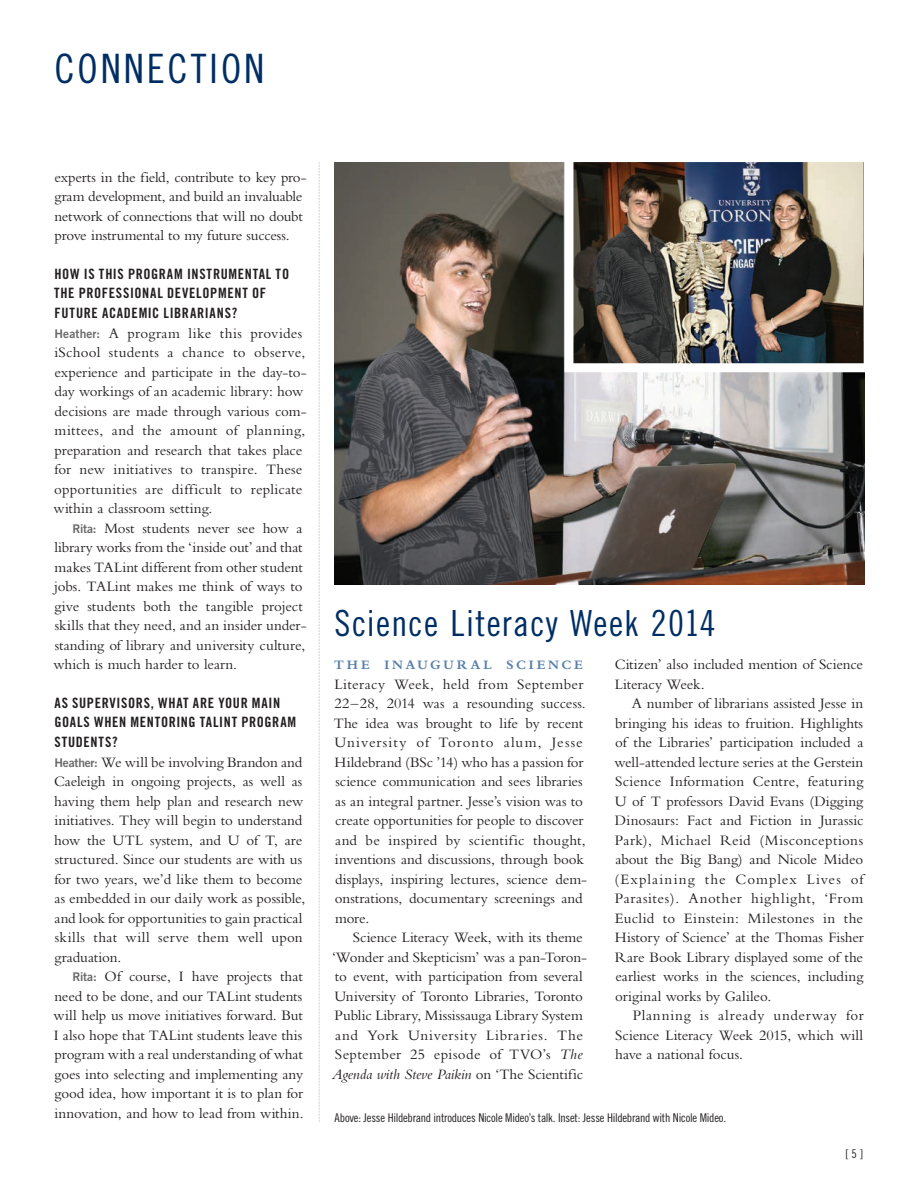
<style>
.page{position:relative;width:918px;height:1188px;background:#fff}
.page>*{position:absolute;margin:0;border:0;box-sizing:border-box;transform-origin:0 0}
.t1{font:40.5px "Trade Gothic LT Std Cn 18";letter-spacing:.07em;color:#002e64}
.t2{font:36px "Trade Gothic LT Std Cn 18";letter-spacing:.035em;color:#002e64}
.t3{font:15px/19.5px "Bembo";color:#231f20}
.t4{font:15px/19.5px "Bembo";letter-spacing:-.02em;color:#231f20}
.t5{font:14.25px/19.5px "Trade Gothic LT Std Bd Cn 20";letter-spacing:.05em;color:#231f20}
.t6{font:700 13.5px "Bembo";letter-spacing:.2em;color:#5980aa}
.t7{font:12px "Trade Gothic LT Std Cn 18";letter-spacing:-.02em;color:#231f20}
.s1{font-family:"Trade Gothic LT Std Bd 2";font-size:12px;color:#696a69}
.s2{font-style:italic}
</style>
<div class="page">
<svg style="left:319px;top:162px;width:1px;height:960px"></svg>
<img style="left:335px;top:162px;width:529px;height:423px">
<img style="left:564px;top:162px;width:300px;height:210px">
<h1 class="t1" style="left:54px;top:45px;width:211px">CONNECTION</h1>
<p class="t4" style="left:54px;top:167px;width:254px">experts in the field, contribute to key pro&shy;gram development, and build an invaluable network of connections that will no doubt prove instrumental to my future success.</p>
<p class="t5" style="left:54px;top:264px;width:237px">HOW IS THIS PROGRAM INSTRUMENTAL TO<br>THE PROFESSIONAL DEVELOPMENT OF<br>FUTURE ACADEMIC LIBRARIANS?</p>
<p class="t3" style="left:54px;top:323px;width:255px"><span class="s1">Heather:</span> A program like this provides iSchool students a chance to observe, experience and participate in the day-to&shy;day workings of an academic library: how decisions are made through various com&shy;mittees, and the amount of planning, preparation and research that takes place for new initiatives to transpire. These opportunities are difficult to replicate within a classroom setting.</p>
<p class="t3" style="left:54px;top:518px;width:255px;text-indent:19px"><span class="s1">Rita:</span> Most students never see how a library works from the ‘inside out’ and that makes TALint different from other student jobs. TALint makes me think of ways to give students both the tangible project skills that they need, and an insider under&shy;standing of library and university culture, which is much harder to learn.</p>
<p class="t5" style="left:54px;top:693px;width:243px">AS SUPERVISORS, WHAT ARE YOUR MAIN<br>GOALS WHEN MENTORING TALINT PROGRAM<br>STUDENTS?</p>
<p class="t3" style="left:54px;top:752px;width:253px"><span class="s1">Heather:</span> We will be involving Brandon and Caeleigh in ongoing projects, as well as having them help plan and research new initiatives. They will begin to understand how the UTL system, and U of T, are structured. Since our students are with us for two years, we’d like them to become as embedded in our daily work as possible, and look for opportunities to gain practical skills that will serve them well upon graduation.</p>
<p class="t3" style="left:54px;top:966px;width:252px;text-align:justify;text-indent:19px"><span class="s1">Rita:</span> Of course, I have projects that need to be done, and our TALint students will help us move initiatives forward. But I also hope that TALint students leave this program with a real understanding of what goes into selecting and implementing any good idea, how important it is to plan for innovation, and how to lead from within.</p>
<h2 class="t2" style="left:334px;top:602px;width:383px">Science Literacy Week 2014</h2>
<p class="t6" style="left:334px;top:658px;width:250px">THE INAUGURAL SCIENCE</p>
<p class="t3" style="left:334px;top:674px;width:255px">Literacy Week, held from September 22 – 28, 2014 was a resounding success.<br>The idea was brought to life by recent University of Toronto alum, Jesse Hildebrand (BSc ’14) who has a passion for science communication and sees libraries as an integral partner. Jesse’s vision was to create opportunities for people to discover and be inspired by scientific thought, inventions and discussions, through book displays, inspiring lectures, science dem&shy;onstrations, documentary screenings and more.</p>
<p class="t3" style="left:332px;top:928px;width:257px;text-indent:21px">Science Literacy Week, with its theme ‘Wonder and Skepticism’ was a pan-Toron&shy;to event, with participation from several University of Toronto Libraries, Toronto Public Library, Mississauga Library System and York University Libraries. The September 25 episode of TVO’s <span class="s2">The Agenda with Steve Paikin</span> on ‘The Scientific</p>
<p class="t3" style="left:615px;top:655px;width:250px">Citizen’ also included mention of Science<br>Literacy Week.</p>
<p class="t3" style="left:614px;top:694px;width:251px;text-align:justify;text-indent:18px">A number of librarians assisted Jesse in bringing his ideas to fruition. Highlights of the Libraries’ participation included a well-attended lecture series at the Gerstein Science Information Centre, featuring U of T professors David Evans (Digging Dinosaurs: Fact and Fiction in Jurassic Park), Michael Reid (Misconceptions about the Big Bang) and Nicole Mideo (Explaining the Complex Lives of Parasites). Another highlight, ‘From Euclid to Einstein: Milestones in the History of Science’ at the Thomas Fisher Rare Book Library displayed some of the earliest works in the sciences, including original works by Galileo.</p>
<p class="t3" style="left:615px;top:1006px;width:250px;text-align:justify;text-indent:18px">Planning is already underway for Science Literacy Week 2015, which will have a national focus.</p>
<p class="t7" style="left:335px;top:1111px;width:393px">Above: Jesse Hildebrand introduces Nicole Mideo’s talk. Inset: Jesse Hildebrand with Nicole Mideo.</p>
<p class="t7" style="left:845px;top:1147px;width:19px">[ 5 ]</p>
</div>
